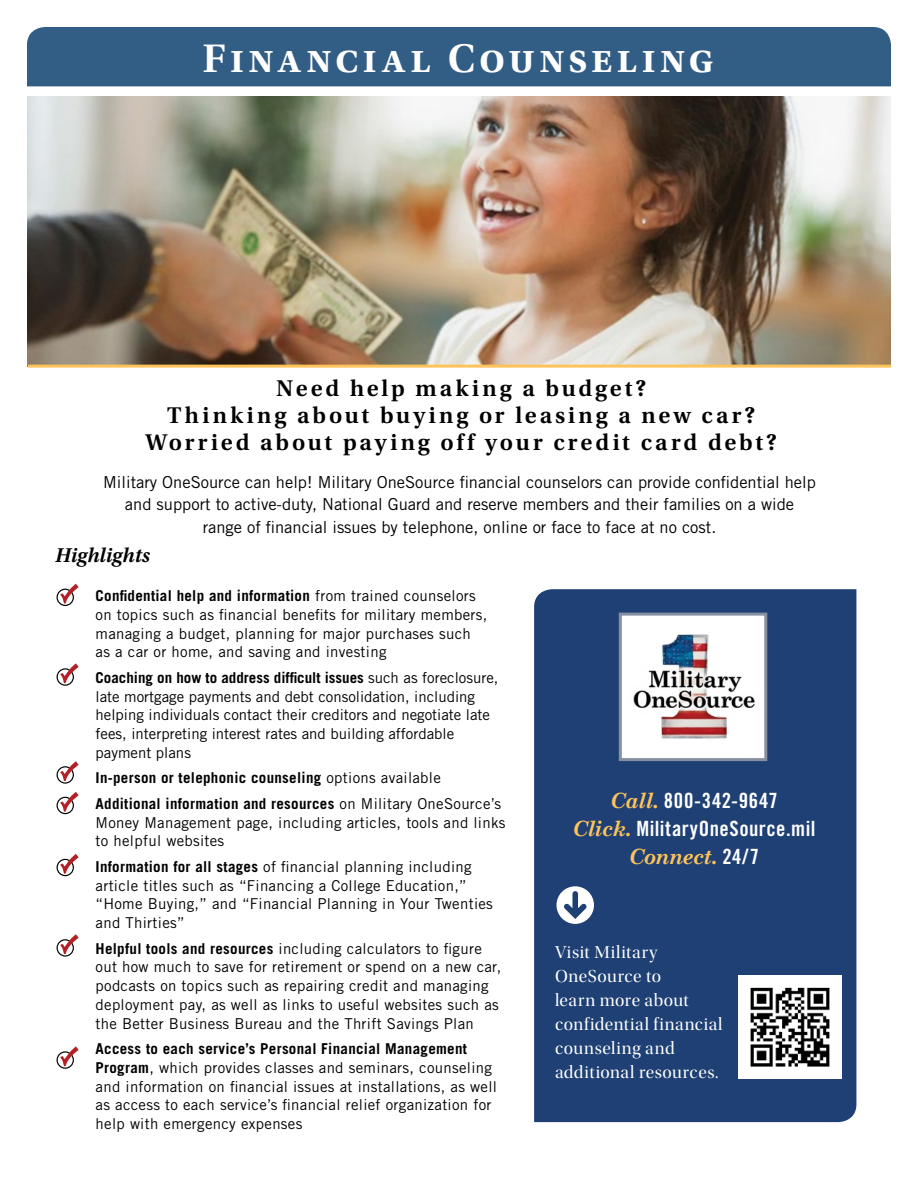
<style>
.page{position:relative;width:918px;height:1188px;background:#fff}
.page>*{position:absolute;margin:0;border:0;box-sizing:border-box;transform-origin:0 0}
.t1{font:600 42px "Utopia Std";letter-spacing:.1em;color:#fff}
.t2{font:600 24px/27px "Utopia Std";letter-spacing:.12em;color:#000;text-align:center}
.t3{font:21px/27.8px "Trade Gothic LT Std Bd Cn 20";letter-spacing:.025em;color:#fff;text-align:center}
.t4{font:italic 600 21px "Utopia Std";color:#000}
.t5{font:18px/24px "Utopia Std Disp";letter-spacing:.03em;color:#fff}
.t6{font:16.5px/22.5px "Trade Gothic LT Std";color:#000;text-align:center}
.t7{font:15px/18.8px "Trade Gothic LT Std";letter-spacing:.02em;color:#000}
.t8{font:15px/18.8px "Trade Gothic LT Std";color:#000}
.t9{font:700 15px "Trade Gothic LT Std";letter-spacing:.02em;color:#000}
.s1{font-weight:700}
.s2{font-weight:400}
.s3{font-family:"Century Schoolbook";font-weight:700;font-style:italic;color:#fec35a}
</style>
<div class="page">
<div style="left:534px;top:589px;width:322px;height:533px;background:#1f4075"></div>
<img style="left:27px;top:96px;width:864px;height:270px">
<hr style="left:28px;top:365px;width:863px;height:3px;background:#fec35a">
<div style="left:27px;top:27px;width:864px;height:59px;background:#325e86"></div>
<img style="left:623px;top:617px;width:140px;height:140px">
<div style="left:619px;top:613px;width:148px;height:148px;border:3px solid #8690a1"></div>
<svg style="left:57px;top:589px;width:16px;height:16px"></svg>
<div style="left:57px;top:589px;width:17px;height:17px;border:1px solid #000;border-radius:50%"></div>
<svg style="left:60px;top:584px;width:19px;height:19px"></svg>
<div style="left:57px;top:668px;width:17px;height:18px;border:1px solid #000;border-radius:50%"></div>
<svg style="left:60px;top:663px;width:19px;height:20px"></svg>
<div style="left:57px;top:766px;width:17px;height:18px;border:1px solid #000;border-radius:50%"></div>
<svg style="left:60px;top:761px;width:19px;height:20px"></svg>
<div style="left:57px;top:797px;width:17px;height:17px;border:1px solid #000;border-radius:50%"></div>
<svg style="left:60px;top:792px;width:19px;height:20px"></svg>
<div style="left:57px;top:859px;width:17px;height:17px;border:1px solid #000;border-radius:50%"></div>
<svg style="left:60px;top:854px;width:19px;height:20px"></svg>
<div style="left:57px;top:939px;width:17px;height:18px;border:1px solid #000;border-radius:50%"></div>
<svg style="left:60px;top:934px;width:19px;height:20px"></svg>
<div style="left:57px;top:1051px;width:17px;height:18px;border:1px solid #000;border-radius:50%"></div>
<svg style="left:60px;top:1046px;width:19px;height:20px"></svg>
<svg style="left:557px;top:886px;width:37px;height:38px"></svg>
<img style="left:738px;top:975px;width:103px;height:104px">
<h1 class="t1" style="left:202px;top:35px;width:513px">Financial Counseling</h1>
<h2 class="t2" style="left:145px;top:375px;width:633px">Need help making a budget?<br>Thinking about buying or leasing a new car?<br>Worried about paying off your credit card debt?</h2>
<p class="t6" style="left:103px;top:470px;width:714px">Military OneSource can help! Military OneSource financial counselors can provide confidential help and support to active-duty, National Guard and reserve members and their families on a wide range of financial issues by telephone, online or face to face at no cost.</p>
<p class="t4" style="left:55px;top:543px;width:96px">Highlights</p>
<p class="t7" style="left:96px;top:586px;width:393px"><span class="s1">Confidential help and information</span> from trained counselors on topics such as financial benefits for military members, managing a budget, planning for major purchases such as a car or home, and saving and investing</p>
<p class="t8" style="left:96px;top:668px;width:404px"><span class="s1">Coaching on how to address difficult issues</span> such as foreclosure, late mortgage payments and debt consolidation, including helping individuals contact their creditors and negotiate late fees, interpreting interest rates and building affordable payment plans</p>
<p class="t9" style="left:96px;top:769px;width:347px">In-person or telephonic counseling <span class="s2">options available</span></p>
<p class="t7" style="left:96px;top:794px;width:411px"><span class="s1">Additional information and resources</span> on Military OneSource’s<br>Money Management page, including articles, tools and links to helpful websites</p>
<p class="t7" style="left:96px;top:857px;width:399px"><span class="s1">Information for all stages</span> of financial planning including article titles such as “Financing a College Education,” “Home Buying,” and “Financial Planning in Your Twenties and Thirties”</p>
<p class="t7" style="left:96px;top:939px;width:407px"><span class="s1">Helpful tools and resources</span> including calculators to figure out how much to save for retirement or spend on a new car, podcasts on topics such as repairing credit and managing deployment pay, as well as links to useful websites such as the Better Business Bureau and the Thrift Savings Plan</p>
<p class="t7" style="left:96px;top:1039px;width:403px"><span class="s1">Access to each service’s Personal Financial Management Program</span>, which provides classes and seminars, counseling and information on financial issues at installations, as well as access to each service’s financial relief organization for help with emergency expenses</p>
<p class="t3" style="left:572px;top:787px;width:245px"><span class="s3">Call.</span> 800-342-9647<br><span class="s3">Click.</span> MilitaryOneSource.mil<br><span class="s3">Connect.</span> 24/7</p>
<p class="t5" style="left:555px;top:940px;width:169px">Visit Military<br>OneSource to<br>learn more about confidential financial counseling and additional resources.</p>
</div>
